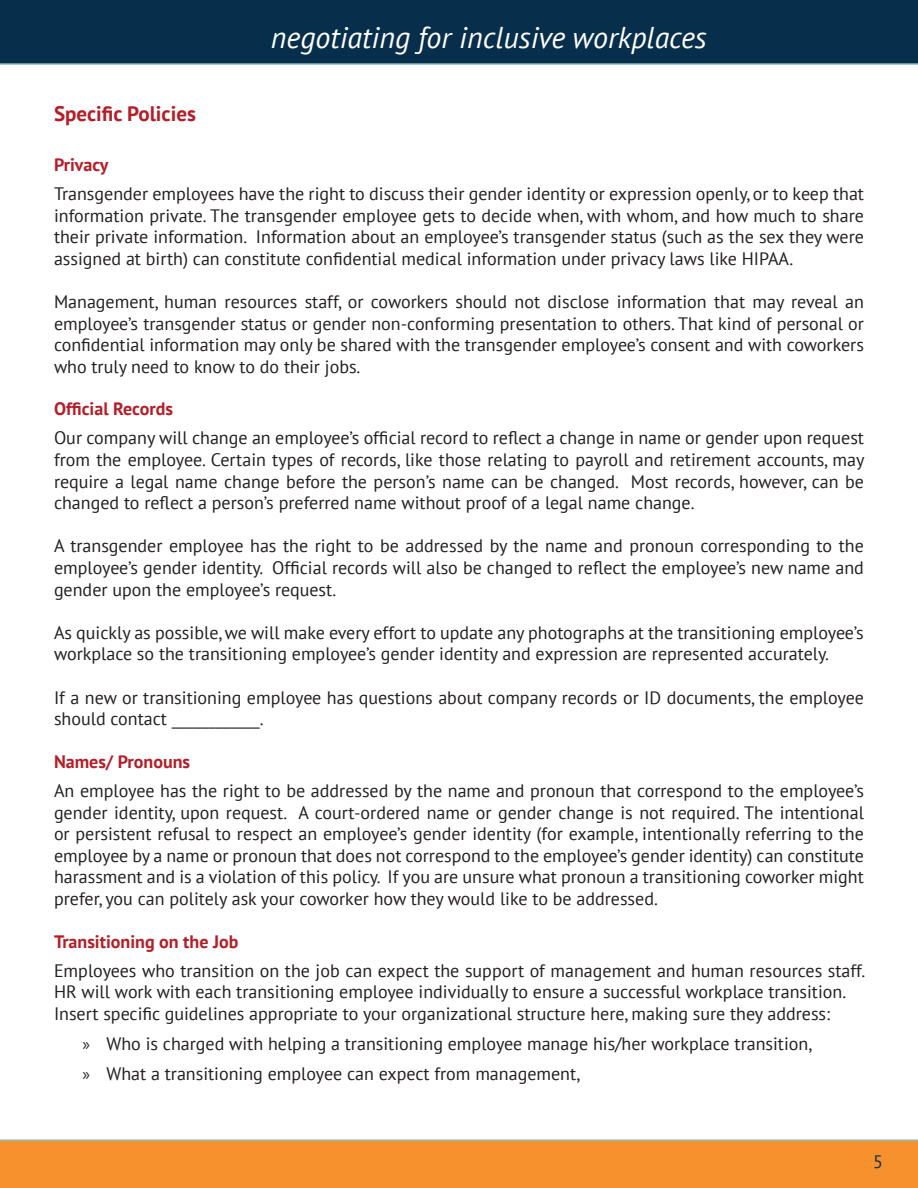
<style>
.page{position:relative;width:918px;height:1188px;background:#fff}
.page>*{position:absolute;margin:0;border:0;box-sizing:border-box;transform-origin:0 0}
.t1{font:italic 30px "PT Sans";color:#fff}
.t2{font:700 21px "PT Sans";color:#b41e28}
.t3{font:18px/21.6px "PT Sans";color:#231f20;text-align:justify}
.t4{font:700 18px "PT Sans";color:#b41e28}
.t5{font:18px "PT Sans";color:#072e4b}
.s1{font-family:"Myriad Pro"}
</style>
<div class="page">
<div style="left:0;top:0;width:918px;height:65px;background:#072e4b"></div>
<div style="left:0;top:1139px;width:918px;height:49px;background:#f6912e"></div>
<h1 class="t1" style="left:271px;top:18px;width:438px">negotiating for inclusive workplaces</h1>
<p class="t2" style="left:54px;top:99px;width:143px">Specific Policies</p>
<p class="t4" style="left:54px;top:153px;width:56px">Privacy</p>
<p class="t3" style="left:54px;top:182px;width:812px">Transgender employees have the right to discuss their gender identity or expression openly, or to keep that information private. The transgender employee gets to decide when, with whom, and how much to share their private information. Information about an employee’s transgender status (such as the sex they were assigned at birth) can constitute confidential medical information under privacy laws like HIPAA.</p>
<p class="t3" style="left:54px;top:290px;width:811px">Management, human resources staff, or coworkers should not disclose information that may reveal an employee’s transgender status or gender non-conforming presentation to others. That kind of personal or confidential information may only be shared with the transgender employee’s consent and with coworkers who truly need to know to do their jobs.</p>
<p class="t4" style="left:54px;top:397px;width:120px">Official Records</p>
<p class="t3" style="left:54px;top:427px;width:812px">Our company will change an employee’s official record to reflect a change in name or gender upon request from the employee. Certain types of records, like those relating to payroll and retirement accounts, may require a legal name change before the person’s name can be changed. Most records, however, can be changed to reflect a person’s preferred name without proof of a legal name change.</p>
<p class="t3" style="left:54px;top:535px;width:811px">A transgender employee has the right to be addressed by the name and pronoun corresponding to the employee’s gender identity. Official records will also be changed to reflect the employee’s new name and gender upon the employee’s request.</p>
<p class="t3" style="left:54px;top:621px;width:811px">As quickly as possible, we will make every effort to update any photographs at the transitioning employee’s workplace so the transitioning employee’s gender identity and expression are represented accurately.</p>
<p class="t3" style="left:54px;top:686px;width:811px">If a new or transitioning employee has questions about company records or ID documents, the employee should contact ____________.</p>
<p class="t4" style="left:54px;top:750px;width:138px">Names/ Pronouns</p>
<p class="t3" style="left:54px;top:779px;width:812px">An employee has the right to be addressed by the name and pronoun that correspond to the employee’s gender identity, upon request. A court-ordered name or gender change is not required. The intentional or persistent refusal to respect an employee’s gender identity (for example, intentionally referring to the employee by a name or pronoun that does not correspond to the employee’s gender identity) can constitute harassment and is a violation of this policy. If you are unsure what pronoun a transitioning coworker might prefer, you can politely ask your coworker how they would like to be addressed.</p>
<p class="t4" style="left:54px;top:929px;width:186px">Transitioning on the Job</p>
<p class="t3" style="left:54px;top:959px;width:813px;text-align:left">Employees who transition on the job can expect the support of management and human resources staff.<br>HR will work with each transitioning employee individually to ensure a successful workplace transition.<br>Insert specific guidelines appropriate to your organizational structure here, making sure they address:</p>
<p class="t3" style="left:82px;top:1028px;width:731px;line-height:30px"><span class="s1">»</span> Who is charged with helping a transitioning employee manage his/her workplace transition, <span class="s1">»</span> What a transitioning employee can expect from management,</p>
<p class="t5" style="left:873px;top:1150px;width:11px">5</p>
</div>
